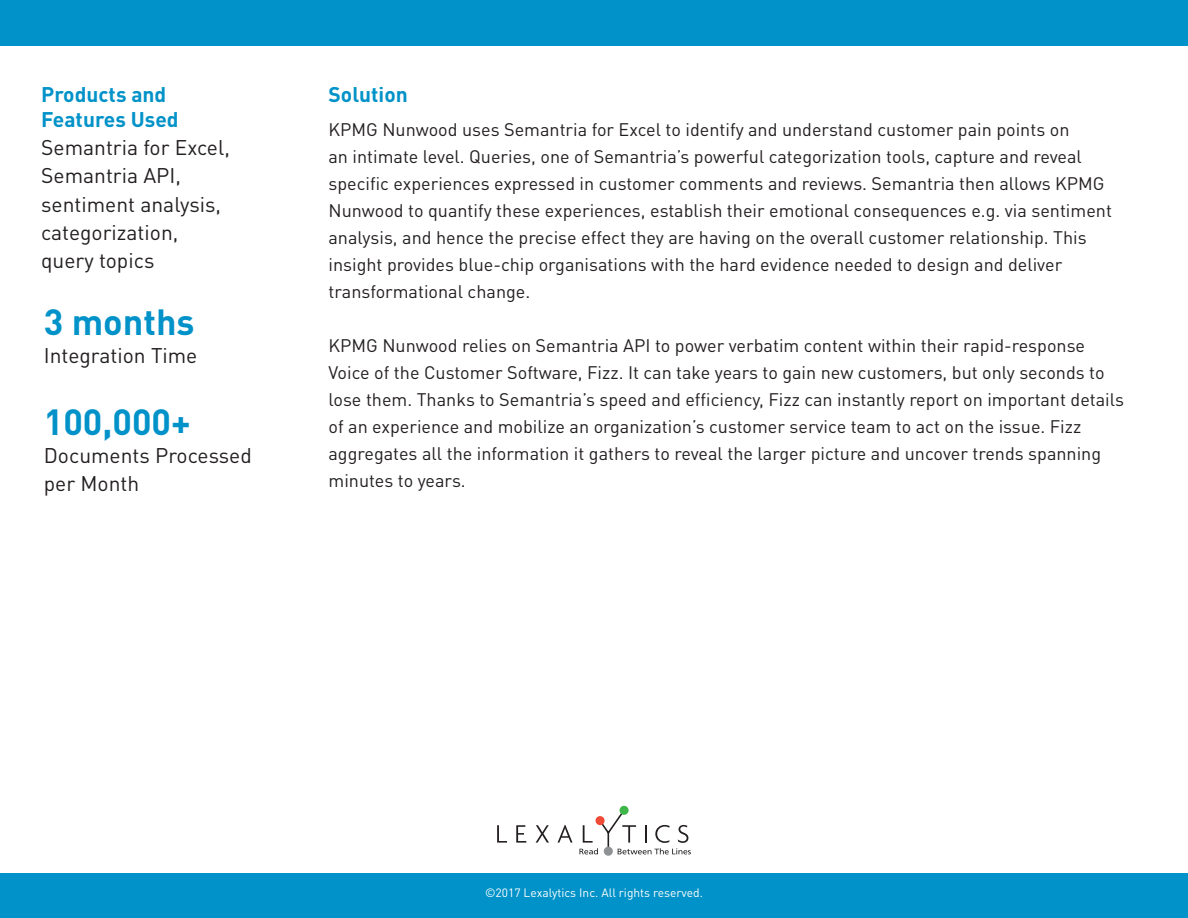
<style>
.page{position:relative;width:1188px;height:918px;background:#fff}
.page>*{position:absolute;margin:0;border:0;box-sizing:border-box;transform-origin:0 0}
.t1{font:700 36px "DIN Pro";color:#0092c8}
.t2{font:21px/28.2px "DIN Pro";color:#231f20}
.t3{font:700 21px/25.2px "DIN Pro";color:#0092c8}
.t4{font:18px/27px "DIN Pro";color:#231f20}
.t5{font:12px "DIN Pro";color:#fff}
</style>
<div class="page">
<div style="left:0;top:0;width:1188px;height:45px;background:#0092c8"></div>
<div style="left:0;top:874px;width:1188px;height:44px;background:#0092c8"></div>
<svg style="left:497px;top:825px;width:10px;height:18px"></svg>
<svg style="left:516px;top:825px;width:10px;height:18px"></svg>
<svg style="left:536px;top:825px;width:13px;height:18px"></svg>
<svg style="left:558px;top:825px;width:15px;height:18px"></svg>
<div style="left:620px;top:806px;width:9px;height:9px;background:#3eb649;border-radius:50%"></div>
<svg style="left:579px;top:808px;width:112px;height:47px"></svg>
<p class="t3" style="left:41px;top:81px;width:139px">Products and<br>Features Used</p>
<p class="t2" style="left:41px;top:133px;width:190px">Semantria for Excel,<br>Semantria API, sentiment analysis, categorization, query topics</p>
<p class="t1" style="left:44px;top:298px;width:152px">3 months</p>
<p class="t2" style="left:44px;top:341px;width:155px">Integration Time</p>
<p class="t1" style="left:44px;top:397px;width:148px">100,000+</p>
<p class="t2" style="left:44px;top:441px;width:210px">Documents Processed per Month</p>
<p class="t3" style="left:329px;top:81px;width:81px">Solution</p>
<p class="t4" style="left:329px;top:115px;width:785px">KPMG Nunwood uses Semantria for Excel to identify and understand customer pain points on<br>an intimate level. Queries, one of Semantria’s powerful categorization tools, capture and reveal specific experiences expressed in customer comments and reviews. Semantria then allows KPMG Nunwood to quantify these experiences, establish their emotional consequences e.g. via sentiment analysis, and hence the precise effect they are having on the overall customer relationship. This insight provides blue-chip organisations with the hard evidence needed to design and deliver transformational change.</p>
<p class="t4" style="left:329px;top:331px;width:797px">KPMG Nunwood relies on Semantria API to power verbatim content within their rapid-response Voice of the Customer Software, Fizz. It can take years to gain new customers, but only seconds to lose them. Thanks to Semantria’s speed and efficiency, Fizz can instantly report on important details of an experience and mobilize an organization’s customer service team to act on the issue. Fizz aggregates all the information it gathers to reveal the larger picture and uncover trends spanning minutes to years.</p>
<p class="t5" style="left:485px;top:885px;width:219px">©2017 Lexalytics Inc. All rights reserved.</p>
</div>
